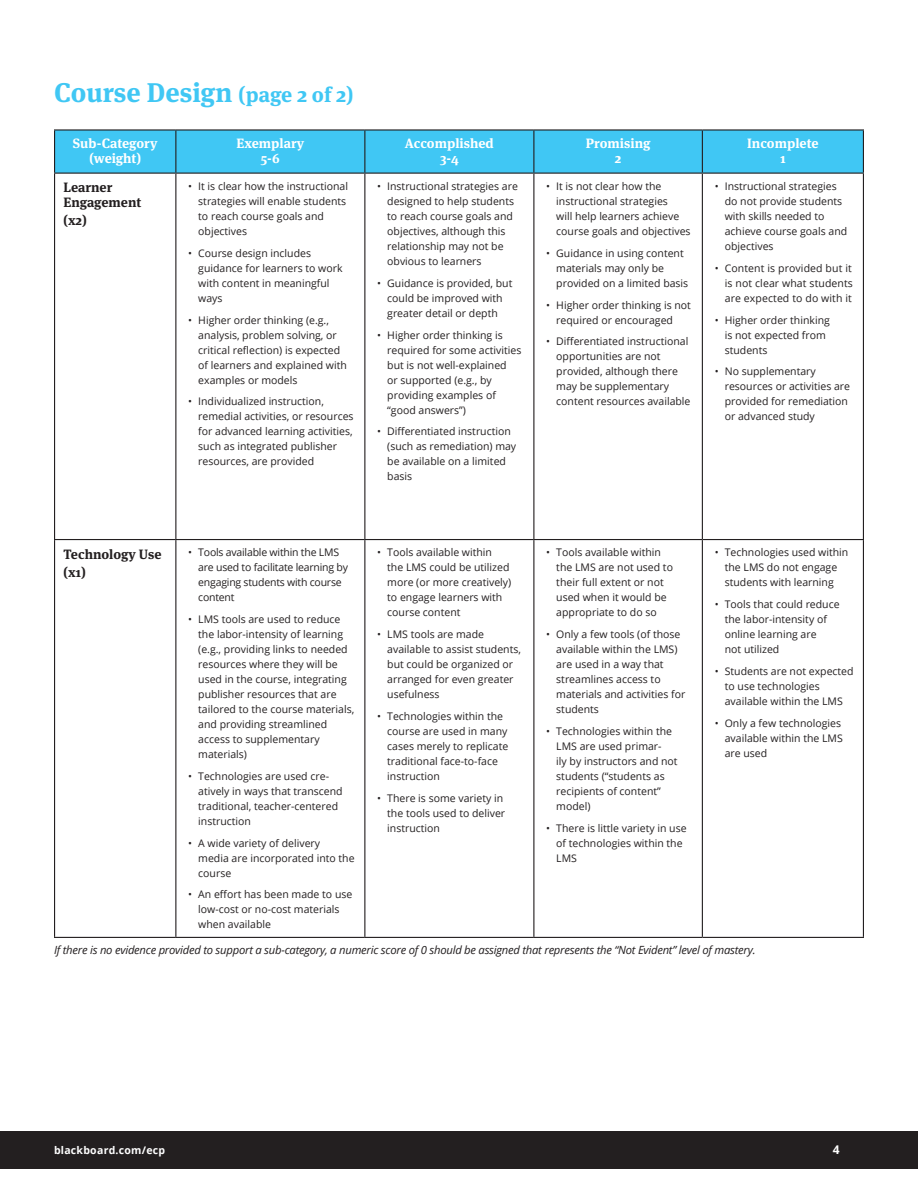
<style>
.page{position:relative;width:918px;height:1188px;background:#fff}
.page>*{position:absolute;margin:0;border:0;box-sizing:border-box;transform-origin:0 0}
.t1{font:700 27px "Meta Serif OT";color:#40c7f4}
.table_header_white{font:700 13.5px/15px "Meta Serif OT";color:#fff;text-align:center}
.table_header{font:700 13.5px/15px "Meta Serif OT";color:#231f20}
.t2{font:700 12px "Open Sans";color:#fff}
.body_tight{font:italic 11.25px "Open Sans";letter-spacing:-.02em;color:#231f20}
.table_body{font:10.5px/15px "Open Sans";color:#231f20}
.table_body-2{font:10.5px/15px "Open Sans";letter-spacing:-.02em;color:#231f20}
.t3{font:700 10.5px "Open Sans";letter-spacing:.025em;color:#fff}
.s1{font-size:21px}
</style>
<div class="page">
<div style="left:0;top:1131px;width:918px;height:38px;background:#231f20"></div>
<div style="left:55px;top:131px;width:808px;height:42px;background:#40c7f4"></div>
<hr style="left:175px;top:131px;width:1px;height:42px;background:#231f20">
<hr style="left:364px;top:131px;width:1px;height:42px;background:#231f20">
<hr style="left:533px;top:131px;width:1px;height:42px;background:#231f20">
<hr style="left:702px;top:131px;width:1px;height:42px;background:#231f20">
<hr style="left:54px;top:173px;width:122px;height:1px;background:#231f20">
<hr style="left:176px;top:173px;width:189px;height:1px;background:#231f20">
<hr style="left:175px;top:174px;width:1px;height:365px;background:#231f20">
<hr style="left:365px;top:173px;width:169px;height:1px;background:#231f20">
<hr style="left:364px;top:174px;width:1px;height:365px;background:#231f20">
<hr style="left:534px;top:173px;width:168px;height:1px;background:#231f20">
<hr style="left:533px;top:174px;width:1px;height:365px;background:#231f20">
<hr style="left:702px;top:173px;width:162px;height:1px;background:#231f20">
<hr style="left:702px;top:174px;width:1px;height:365px;background:#231f20">
<hr style="left:54px;top:539px;width:122px;height:1px;background:#231f20">
<hr style="left:176px;top:539px;width:189px;height:1px;background:#231f20">
<hr style="left:175px;top:540px;width:1px;height:397px;background:#231f20">
<hr style="left:365px;top:539px;width:169px;height:1px;background:#231f20">
<hr style="left:364px;top:540px;width:1px;height:397px;background:#231f20">
<hr style="left:534px;top:539px;width:168px;height:1px;background:#231f20">
<hr style="left:533px;top:540px;width:1px;height:397px;background:#231f20">
<hr style="left:702px;top:539px;width:162px;height:1px;background:#231f20">
<hr style="left:702px;top:540px;width:1px;height:397px;background:#231f20">
<hr style="left:54px;top:129px;width:122px;height:2px;background:#231f20">
<hr style="left:54px;top:131px;width:1px;height:42px;background:#231f20">
<hr style="left:176px;top:129px;width:189px;height:2px;background:#231f20">
<hr style="left:365px;top:129px;width:169px;height:2px;background:#231f20">
<hr style="left:534px;top:129px;width:168px;height:2px;background:#231f20">
<hr style="left:702px;top:129px;width:162px;height:2px;background:#231f20">
<hr style="left:863px;top:131px;width:1px;height:42px;background:#231f20">
<hr style="left:54px;top:174px;width:1px;height:365px;background:#231f20">
<hr style="left:863px;top:174px;width:1px;height:365px;background:#231f20">
<hr style="left:54px;top:540px;width:1px;height:397px;background:#231f20">
<hr style="left:863px;top:540px;width:1px;height:397px;background:#231f20">
<hr style="left:54px;top:937px;width:122px;height:1px;background:#231f20">
<hr style="left:176px;top:937px;width:189px;height:1px;background:#231f20">
<hr style="left:365px;top:937px;width:169px;height:1px;background:#231f20">
<hr style="left:534px;top:937px;width:168px;height:1px;background:#231f20">
<hr style="left:702px;top:937px;width:162px;height:1px;background:#231f20">
<p class="t1" style="left:54px;top:75px;width:301px">Course Design <span class="s1">(page 2 of 2)</span></p>
<p class="table_header_white" style="left:73px;top:135px;width:86px">Sub-Category (weight)</p>
<p class="table_header_white" style="left:236px;top:135px;width:69px">Exemplary</p>
<p class="table_header_white" style="left:261px;top:150px;width:20px">5-6</p>
<p class="table_header" style="left:63px;top:180px;width:79px">Learner<br>Engagement</p>
<p class="table_header" style="left:63px;top:213px;width:25px">(x2)</p>
<p class="table_body" style="left:198px;top:178px;width:151px;text-indent:-10px">• It is clear how the instructional strategies will enable students to reach course goals and objectives</p>
<p class="table_body" style="left:198px;top:245px;width:146px;text-indent:-10px">• Course design includes guidance for learners to work with content in meaningful ways</p>
<p class="table_body" style="left:198px;top:312px;width:150px;text-indent:-10px">• Higher order thinking (e.g., analysis, problem solving, or critical reflection) is expected of learners and explained with examples or models</p>
<p class="table_body" style="left:198px;top:394px;width:157px;text-indent:-10px">• Individualized instruction, remedial activities, or resources for advanced learning activities, such as integrated publisher resources, are provided</p>
<p class="table_header_white" style="left:405px;top:135px;width:91px">Accomplished</p>
<p class="table_header_white" style="left:440px;top:150px;width:20px">3-4</p>
<p class="table_body" style="left:387px;top:178px;width:132px;text-indent:-10px">• Instructional strategies are designed to help students to reach course goals and objectives, although this relationship may not be obvious to learners</p>
<p class="table_body" style="left:377px;top:275px;width:137px;text-align:center">• Guidance is provided, but could be improved with greater detail or depth</p>
<p class="table_body" style="left:387px;top:327px;width:136px;text-indent:-10px">• Higher order thinking is required for some activities but is not well-explained<br>or supported (e.g., by providing examples of “good answers”)</p>
<p class="table_body" style="left:387px;top:424px;width:130px;text-indent:-10px">• Differentiated instruction (such as remediation) may be available on a limited basis</p>
<p class="table_header_white" style="left:586px;top:135px;width:66px">Promising</p>
<p class="table_header_white" style="left:615px;top:150px;width:8px">2</p>
<p class="table_body" style="left:556px;top:178px;width:136px;text-indent:-10px">• It is not clear how the instructional strategies<br>will help learners achieve course goals and objectives</p>
<p class="table_body" style="left:556px;top:245px;width:134px;text-indent:-10px">• Guidance in using content materials may only be provided on a limited basis</p>
<p class="table_body" style="left:556px;top:297px;width:136px;text-indent:-10px">• Higher order thinking is not required or encouraged</p>
<p class="table_body" style="left:556px;top:334px;width:136px;text-indent:-10px">• Differentiated instructional opportunities are not provided, although there may be supplementary content resources available</p>
<p class="table_header_white" style="left:747px;top:135px;width:73px">Incomplete</p>
<p class="table_header_white" style="left:780px;top:150px;width:7px">1</p>
<p class="table_body" style="left:725px;top:178px;width:124px;text-indent:-10px">• Instructional strategies do not provide students with skills needed to achieve course goals and objectives</p>
<p class="table_body" style="left:725px;top:260px;width:130px;text-align:justify;text-indent:-10px">• Content is provided but it is not clear what students are expected to do with it</p>
<p class="table_body" style="left:725px;top:312px;width:107px;text-indent:-10px">• Higher order thinking is not expected from students</p>
<p class="table_body" style="left:725px;top:364px;width:127px;text-indent:-10px">• No supplementary resources or activities are provided for remediation or advanced study</p>
<p class="table_header" style="left:63px;top:547px;width:100px">Technology Use</p>
<p class="table_header" style="left:63px;top:565px;width:24px">(x1)</p>
<p class="table_body-2" style="left:198px;top:545px;width:151px;text-indent:-10px">• Tools available within the LMS are used to facilitate learning by engaging students with course content</p>
<p class="table_body" style="left:198px;top:612px;width:158px;text-indent:-10px">• LMS tools are used to reduce the labor-intensity of learning (e.g., providing links to needed resources where they will be used in the course, integrating publisher resources that are tailored to the course materials, and providing streamlined access to supplementary materials)</p>
<p class="table_body" style="left:198px;top:768px;width:146px;text-indent:-10px">• Technologies are used cre&shy;atively in ways that transcend traditional, teacher-centered instruction</p>
<p class="table_body" style="left:198px;top:835px;width:158px;text-indent:-10px">• A wide variety of delivery<br>media are incorporated into the course</p>
<p class="table_body" style="left:198px;top:887px;width:156px;text-indent:-10px">• An effort has been made to use low-cost or no-cost materials when available</p>
<p class="table_body" style="left:387px;top:545px;width:126px;text-indent:-10px">• Tools available within<br>the LMS could be utilized more (or more creatively) to engage learners with course content</p>
<p class="table_body" style="left:387px;top:627px;width:135px;text-indent:-10px">• LMS tools are made available to assist students, but could be organized or arranged for even greater usefulness</p>
<p class="table_body" style="left:387px;top:708px;width:123px;text-indent:-10px">• Technologies within the course are used in many cases merely to replicate traditional face-to-face instruction</p>
<p class="table_body" style="left:387px;top:790px;width:119px;text-indent:-10px">• There is some variety in the tools used to deliver instruction</p>
<p class="table_body" style="left:556px;top:545px;width:118px;text-indent:-10px">• Tools available within the LMS are not used to their full extent or not used when it would be appropriate to do so</p>
<p class="table_body" style="left:556px;top:627px;width:131px;text-indent:-10px">• Only a few tools (of those available within the LMS) are used in a way that streamlines access to materials and activities for students</p>
<p class="table_body" style="left:556px;top:723px;width:123px;text-indent:-10px">• Technologies within the<br>LMS are used primar-<br>ily by instructors and not students (“students as recipients of content” model)</p>
<p class="table_body" style="left:556px;top:820px;width:132px;text-indent:-10px">• There is little variety in use of technologies within the<br>LMS</p>
<p class="table_body" style="left:715px;top:545px;width:135px;text-align:center">• Technologies used within the LMS do not engage students with learning</p>
<p class="table_body" style="left:725px;top:597px;width:116px;text-indent:-10px">• Tools that could reduce the labor-intensity of online learning are<br>not utilized</p>
<p class="table_body" style="left:725px;top:663px;width:130px;text-indent:-10px">• Students are not expected to use technologies available within the LMS</p>
<p class="table_body" style="left:725px;top:715px;width:120px;text-indent:-10px">• Only a few technologies available within the LMS are used</p>
<p class="body_tight" style="left:54px;top:942px;width:703px">If there is no evidence provided to support a sub-category, a numeric score of 0 should be assigned that represents the “Not Evident” level of mastery.</p>
<p class="t3" style="left:54px;top:1142px;width:113px">blackboard.com/ecp</p>
<p class="t2" style="left:833px;top:1141px;width:8px">4</p>
</div>
